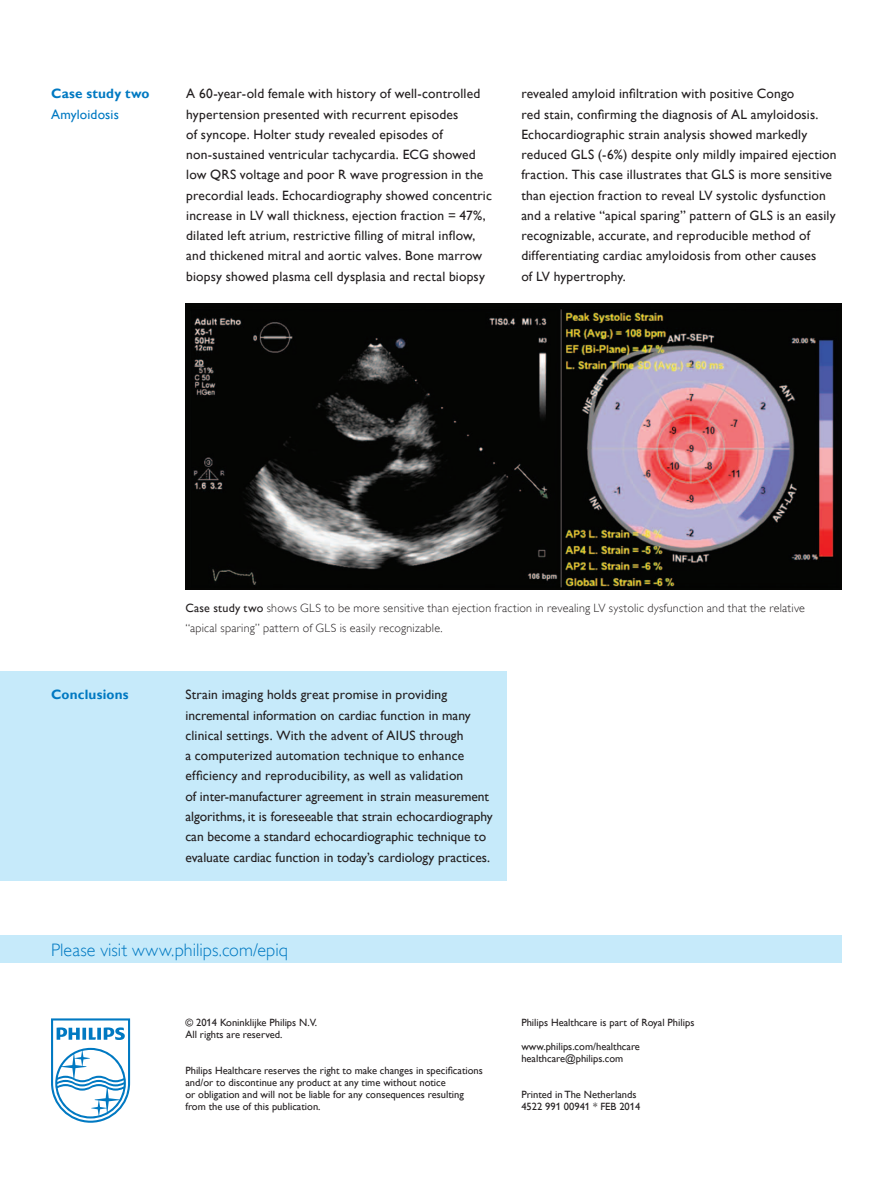
<style>
.page{position:relative;width:893px;height:1187px;background:#fff}
.page>*{position:absolute;margin:0;border:0;box-sizing:border-box;transform-origin:0 0}
._7_6_Webaddress{font:18px "Gill Sans Alt One WGL Light";letter-spacing:.005em;color:#0079c2}
._1_1_Body_Text{font:13.5px/20.2px "Gill Sans Alt One WGL";letter-spacing:.01em;color:#231f20}
._1_3_Body_text_headi{font:700 13.5px "Gill Sans Alt One WGL";letter-spacing:.015em;color:#0079c2}
._1_3_Body_text_headi-2{font:13.5px "Gill Sans Alt One WGL";letter-spacing:.01em;color:#0079c2}
._4_2_Caption_text{font:12px/20.2px "Gill Sans Alt One WGL Light";letter-spacing:.02em;color:#231f20}
._7_4_Bodytext_back_p{font:10.5px "Gill Sans Alt One WGL";color:#231f20}
._7_5_Bodytext_back_p{font:10.5px "Gill Sans Alt One WGL";color:#231f20}
.s1{font-family:"Gill Sans Alt One WGL"}
</style>
<div class="page">
<svg style="left:51px;top:1018px;width:79px;height:104px"></svg>
<div style="left:0;top:935px;width:842px;height:27px;background:#c6eafa"></div>
<div style="left:0;top:671px;width:506px;height:209px;background:#c6eafa"></div>
<img style="left:185px;top:304px;width:657px;height:285px">
<p class="_1_3_Body_text_headi" style="left:51px;top:84px;width:100px">Case study two</p>
<p class="_1_3_Body_text_headi-2" style="left:51px;top:105px;width:69px">Amyloidosis</p>
<p class="_1_1_Body_Text" style="left:186px;top:83px;width:307px">A 60-year-old female with history of well-controlled hypertension presented with recurrent episodes<br>of syncope. Holter study revealed episodes of non-sustained ventricular tachycardia. ECG showed low QRS voltage and poor R wave progression in the precordial leads. Echocardiography showed concentric increase in LV wall thickness, ejection fraction = 47%, dilated left atrium, restrictive filling of mitral inflow, and thickened mitral and aortic valves. Bone marrow biopsy showed plasma cell dysplasia and rectal biopsy</p>
<p class="_1_1_Body_Text" style="left:521px;top:83px;width:317px">revealed amyloid infiltration with positive Congo<br>red stain, confirming the diagnosis of AL amyloidosis.<br>Echocardiographic strain analysis showed markedly reduced GLS (-6%) despite only mildly impaired ejection fraction. This case illustrates that GLS is more sensitive than ejection fraction to reveal LV systolic dysfunction and a relative “apical sparing” pattern of GLS is an easily recognizable, accurate, and reproducible method of differentiating cardiac amyloidosis from other causes<br>of LV hypertrophy.</p>
<p class="_4_2_Caption_text" style="left:185px;top:597px;width:621px"><span class="s1">Case study two</span> shows GLS to be more sensitive than ejection fraction in revealing LV systolic dysfunction and that the relative “apical sparing” pattern of GLS is easily recognizable.</p>
<p class="_1_3_Body_text_headi" style="left:51px;top:685px;width:79px">Conclusions</p>
<p class="_1_1_Body_Text" style="left:185px;top:684px;width:309px">Strain imaging holds great promise in providing incremental information on cardiac function in many clinical settings. With the advent of AIUS through<br>a computerized automation technique to enhance efficiency and reproducibility, as well as validation<br>of inter-manufacturer agreement in strain measurement algorithms, it is foreseeable that strain echocardiography can become a standard echocardiographic technique to evaluate cardiac function in today’s cardiology practices.</p>
<p class="_7_6_Webaddress" style="left:51px;top:938px;width:239px">Please visit www.philips.com/epiq</p>
<p class="_7_4_Bodytext_back_p" style="left:185px;top:1014px;width:133px">© 2014 Koninklijke Philips N.V.</p>
<p class="_7_4_Bodytext_back_p" style="left:185px;top:1026px;width:99px">All rights are reserved.</p>
<p class="_7_4_Bodytext_back_p" style="left:185px;top:1062px;width:299px">Philips Healthcare reserves the right to make changes in specifications</p>
<p class="_7_4_Bodytext_back_p" style="left:185px;top:1074px;width:262px">and/or to discontinue any product at any time without notice</p>
<p class="_7_4_Bodytext_back_p" style="left:185px;top:1086px;width:280px">or obligation and will not be liable for any consequences resulting</p>
<p class="_7_4_Bodytext_back_p" style="left:185px;top:1098px;width:137px">from the use of this publication.</p>
<p class="_7_4_Bodytext_back_p" style="left:521px;top:1014px;width:175px">Philips Healthcare is part of Royal Philips</p>
<p class="_7_4_Bodytext_back_p" style="left:521px;top:1038px;width:120px">www.philips.com/healthcare</p>
<p class="_7_4_Bodytext_back_p" style="left:521px;top:1050px;width:103px">healthcare@philips.com</p>
<p class="_7_4_Bodytext_back_p" style="left:521px;top:1086px;width:117px">Printed in The Netherlands</p>
<p class="_7_5_Bodytext_back_p" style="left:521px;top:1098px;width:121px">4522 991 00941 * Feb 2014</p>
</div>
